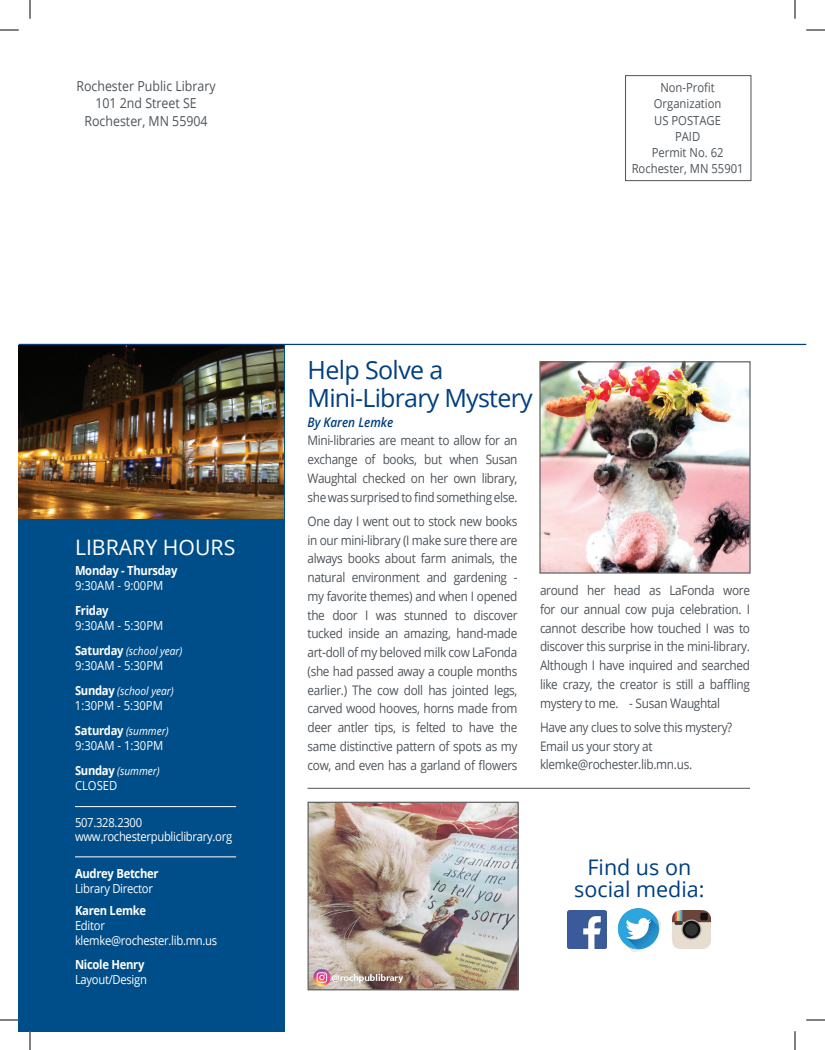
<style>
.page{position:relative;width:825px;height:1050px;background:#fff}
.page>*{position:absolute;margin:0;border:0;box-sizing:border-box;transform-origin:0 0}
.t1{font:25px/27.5px "Open Sans";letter-spacing:-.03em;color:#013e80}
.t2{font:21.5px/22.6px "Open Sans";color:#013e80;text-align:center}
.t3{font:21.25px "Open Sans";color:#fff}
.t4{font:13.75px/17.5px "Open Sans";color:#4d545a;text-align:center;scale:.9 1}
.t5{font:13.12px/18.8px "Open Sans";letter-spacing:-.025em;color:#4d545a;text-align:justify;scale:.9 1}
.t6{font:italic 600 13.12px "Open Sans";color:#013e80;scale:.9 1}
.t7{font:12.5px/14.8px "Open Sans";letter-spacing:-.025em;color:#fff;scale:.9 1}
.t8{font:12.5px/25px "Open Sans";color:#fff;scale:.9 1}
.t9{font:12.5px/16.2px "Open Sans";color:#4d545a;text-align:center;scale:.9 1}
.t10{font:700 12.5px "Open Sans";letter-spacing:-.025em;color:#fff;scale:.9 1}
.t11{font:italic 11.25px "Open Sans";color:#fff;scale:.9 1}
.s1{font-weight:700;font-style:normal;font-size:12.5px}
.s2{font-weight:700}
.s3{font-style:italic;font-size:11.25px}
</style>
<div class="page">
<hr style="left:19px;top:344px;width:787px;height:1px;background:#013e80">
<div style="left:625px;top:75px;width:126px;height:106px;border:1px solid #4d545a"></div>
<img style="left:618px;top:908px;width:42px;height:44px">
<img style="left:672px;top:910px;width:39px;height:38px">
<img style="left:568px;top:910px;width:38px;height:38px">
<div style="left:19px;top:345px;width:266px;height:686px;background:#004e89"></div>
<hr style="left:75px;top:806px;width:161px;height:1px;background:#fff">
<hr style="left:75px;top:857px;width:161px;height:1px;background:#fff">
<img style="left:19px;top:345px;width:265px;height:174px">
<hr style="left:308px;top:788px;width:442px;height:1px;background:#4d545a">
<img style="left:541px;top:363px;width:208px;height:209px">
<div style="left:539px;top:361px;width:212px;height:213px;border:1px solid #616365"></div>
<img style="left:310px;top:804px;width:207px;height:184px">
<div style="left:308px;top:802px;width:211px;height:188px;border:1px solid #616365"></div>
<svg style="left:0;top:30px;width:19px;height:1px"></svg>
<svg style="left:806px;top:30px;width:19px;height:1px"></svg>
<svg style="left:0;top:1020px;width:19px;height:1px"></svg>
<svg style="left:806px;top:1020px;width:19px;height:1px"></svg>
<svg style="left:30px;top:0;width:1px;height:19px"></svg>
<svg style="left:30px;top:1031px;width:1px;height:19px"></svg>
<svg style="left:795px;top:0;width:1px;height:19px"></svg>
<svg style="left:795px;top:1031px;width:1px;height:19px"></svg>
<p class="t4" style="left:76px;top:77px;width:156px">Rochester Public Library<br>101 2nd Street SE<br>Rochester, MN 55904</p>
<p class="t9" style="left:632px;top:79px;width:126px">Non-Profit<br>Organization<br>US POSTAGE<br>PAID<br>Permit No. 62<br>Rochester, MN 55901</p>
<h3 class="t3" style="left:75px;top:533px;width:162px">LIBRARY HOURS</h3>
<p class="t10" style="left:75px;top:562px;width:115px">Monday - Thursday</p>
<p class="t8" style="left:75px;top:573px;width:100px">9:30AM - 9:00PM</p>
<p class="t10" style="left:75px;top:602px;width:39px">Friday</p>
<p class="t8" style="left:75px;top:613px;width:100px">9:30AM - 5:30PM</p>
<p class="t11" style="left:75px;top:643px;width:121px"><span class="s1">Saturday</span> (school year)</p>
<p class="t8" style="left:75px;top:653px;width:100px">9:30AM - 5:30PM</p>
<p class="t11" style="left:75px;top:683px;width:111px"><span class="s1">Sunday</span> (school year)</p>
<p class="t8" style="left:75px;top:693px;width:106px">1:30PM - 5:30PM<br><span class="s2">Saturday</span> <span class="s3">(summer)</span></p>
<p class="t8" style="left:75px;top:733px;width:100px">9:30AM - 1:30PM</p>
<p class="t11" style="left:75px;top:763px;width:96px"><span class="s1">Sunday</span> (summer)</p>
<p class="t7" style="left:75px;top:778px;width:49px">CLOSED</p>
<p class="t7" style="left:75px;top:814px;width:176px">507.328.2300 www.rochesterpubliclibrary.org</p>
<p class="t10" style="left:75px;top:865px;width:95px">Audrey Betcher</p>
<p class="t7" style="left:75px;top:881px;width:88px">Library Director</p>
<p class="t10" style="left:75px;top:901px;width:81px">Karen Lemke</p>
<p class="t7" style="left:75px;top:917px;width:160px">Editor klemke@rochester.lib.mn.us</p>
<p class="t10" style="left:75px;top:956px;width:79px">Nicole Henry</p>
<p class="t7" style="left:75px;top:972px;width:81px">Layout/Design</p>
<h1 class="t1" style="left:308px;top:356px;width:227px">Help Solve a<br>Mini-Library Mystery</h1>
<p class="t5" style="left:308px;top:431px;width:235px">Mini-libraries are meant to allow for an exchange of books, but when Susan Waughtal checked on her own library, she was surprised to find something else.</p>
<p class="t5" style="left:308px;top:511px;width:235px">One day I went out to stock new books in our mini-library (I make sure there are always books about farm animals, the natural environment and gardening - my favorite themes) and when I opened the door I was stunned to discover tucked inside an amazing, hand-made art-doll of my beloved milk cow LaFonda (she had passed away a couple months earlier.) The cow doll has jointed legs, carved wood hooves, horns made from deer antler tips, is felted to have the same distinctive pattern of spots as my cow, and even has a garland of flowers</p>
<p class="t6" style="left:308px;top:413px;width:97px">By Karen Lemke</p>
<p class="t5" style="left:540px;top:581px;width:235px">around her head as LaFonda wore for our annual cow puja celebration. I cannot describe how touched I was to discover this surprise in the mini-library.<br>Although I have inquired and searched like crazy, the creator is still a baffling mystery to me. - Susan Waughtal</p>
<p class="t5" style="left:540px;top:717px;width:215px;text-align:left">Have any clues to solve this mystery?<br>Email us your story at klemke@rochester.lib.mn.us.</p>
<h2 class="t2" style="left:574px;top:855px;width:132px">Find us on social media:</h2>
</div>
